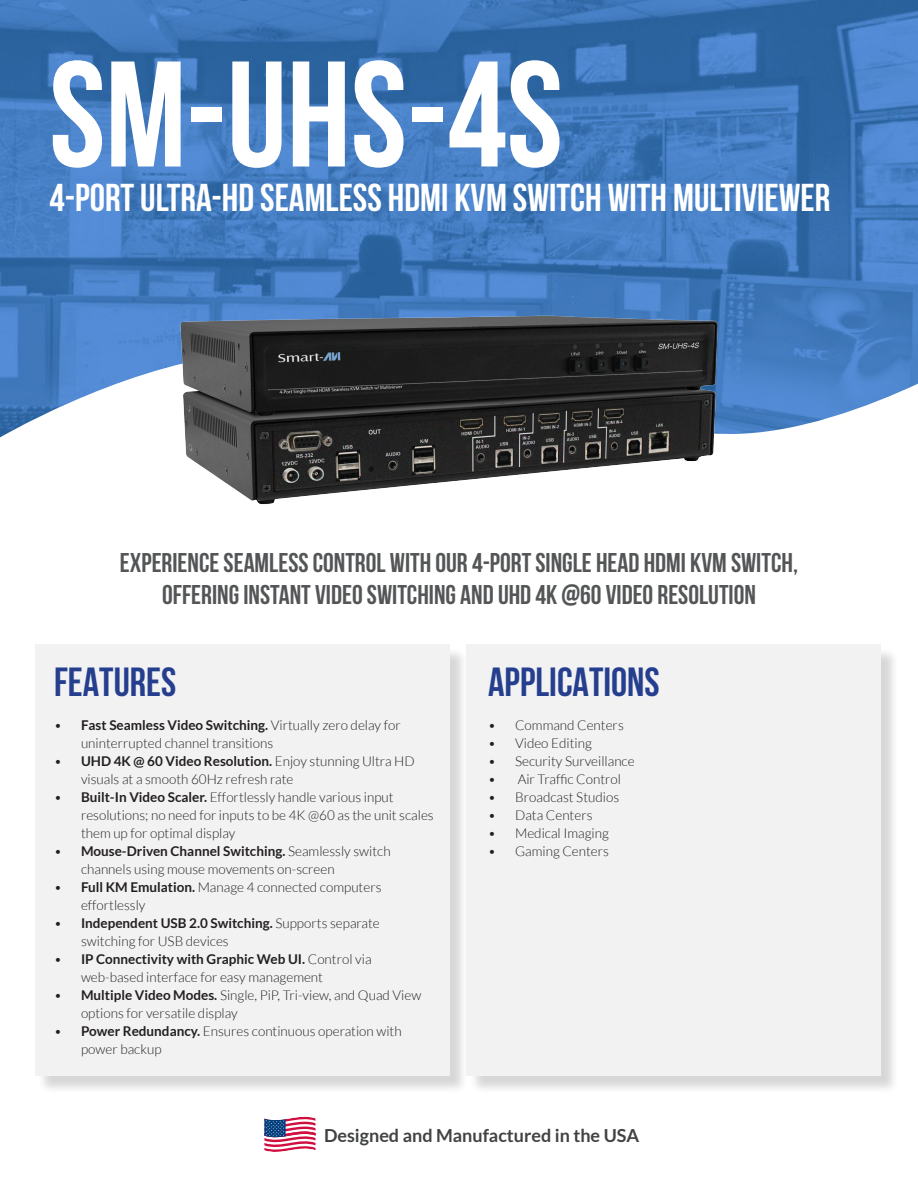
<style>
.page{position:relative;width:918px;height:1188px;background:#fff}
.page>*{position:absolute;margin:0;border:0;box-sizing:border-box;transform-origin:0 0}
.t1{font:700 150px "Bebas Neue";color:#fff}
.t2{font:700 40.5px "Bebas Neue";color:#253f8e}
.t3{font:700 38.7px "Bebas Neue";color:#fff}
.t4{font:700 27px "Bebas Neue";color:#545557}
.t5{font:700 18px "Lato";color:#414243}
.t6{font:300 13.5px/18px "Lato";color:#231f20}
.s1{font-weight:700}
</style>
<div class="page">
<img style="left:0;top:0;width:918px;height:437px">
<svg style="left:264px;top:1117px;width:52px;height:35px"></svg>
<div style="left:469px;top:647px;width:431px;height:447px;background:#231f20;opacity:.75"></div>
<div style="left:466px;top:645px;width:415px;height:431px;background:#f2f2f3"></div>
<div style="left:37px;top:647px;width:431px;height:447px;background:#231f20;opacity:.75"></div>
<div style="left:35px;top:645px;width:414px;height:431px;background:#f2f2f3"></div>
<img style="left:169px;top:309px;width:561px;height:195px">
<p class="t1" style="left:49px;top:32px;width:515px">SM-UHS-4S</p>
<p class="t3" style="left:49px;top:177px;width:783px">4-PORT ULTRA-HD SEAMLESS HDMI KVM SWITCH WITH MULTIVIEWER</p>
<p class="t4" style="left:120px;top:548px;width:680px">EXPERIENCE SEAMLESS CONTROL WITH OUR 4-PORT SINGLE HEAD HDMI KVM SWITCH,</p>
<p class="t4" style="left:162px;top:580px;width:595px">OFFERING INSTANT VIDEO SWITCHING AND UHD 4K @60 VIDEO RESOLUTION</p>
<p class="t2" style="left:54px;top:659px;width:124px">FEATURES</p>
<p class="t6" style="left:81px;top:716px;width:321px;text-indent:-27px">• <span class="s1">Fast Seamless Video Switching.</span> Virtually zero delay for uninterrupted channel transitions</p>
<p class="t6" style="left:81px;top:752px;width:335px;text-indent:-27px">• <span class="s1">UHD 4K @ 60 Video Resolution.</span> Enjoy stunning Ultra HD visuals at a smooth 60Hz refresh rate</p>
<p class="t6" style="left:81px;top:788px;width:354px;text-indent:-27px">• <span class="s1">Built-In Video Scaler.</span> Effortlessly handle various input resolutions; no need for inputs to be 4K @60 as the unit scales them up for optimal display</p>
<p class="t6" style="left:81px;top:842px;width:311px;text-indent:-27px">• <span class="s1">Mouse-Driven Channel Switching.</span> Seamlessly switch channels using mouse movements on-screen</p>
<p class="t6" style="left:81px;top:878px;width:302px;text-indent:-27px">• <span class="s1">Full KM Emulation.</span> Manage 4 connected computers effortlessly</p>
<p class="t6" style="left:81px;top:914px;width:300px;text-indent:-27px">• <span class="s1">Independent USB 2.0 Switching.</span> Supports separate switching for USB devices</p>
<p class="t6" style="left:81px;top:950px;width:292px;text-indent:-27px">• <span class="s1">IP Connectivity with Graphic Web UI.</span> Control via web-based interface for easy management</p>
<p class="t6" style="left:81px;top:986px;width:342px;text-indent:-27px">• <span class="s1">Multiple Video Modes.</span> Single, PiP, Tri-view, and Quad View options for versatile display</p>
<p class="t6" style="left:81px;top:1022px;width:322px;text-indent:-27px">• <span class="s1">Power Redundancy.</span> Ensures continuous operation with power backup</p>
<p class="t2" style="left:488px;top:659px;width:173px">APPLICATIONS</p>
<p class="t6" style="left:488px;top:716px;width:137px">• Command Centers</p>
<p class="t6" style="left:488px;top:734px;width:105px">• Video Editing</p>
<p class="t6" style="left:488px;top:752px;width:148px">• Security Surveillance</p>
<p class="t6" style="left:488px;top:770px;width:134px">• Air Traffic Control</p>
<p class="t6" style="left:488px;top:788px;width:133px">• Broadcast Studios</p>
<p class="t6" style="left:488px;top:806px;width:106px">• Data Centers</p>
<p class="t6" style="left:488px;top:824px;width:122px">• Medical Imaging</p>
<p class="t6" style="left:488px;top:842px;width:122px">• Gaming Centers</p>
<p class="t5" style="left:324px;top:1125px;width:317px">Designed and Manufactured in the USA</p>
</div>
